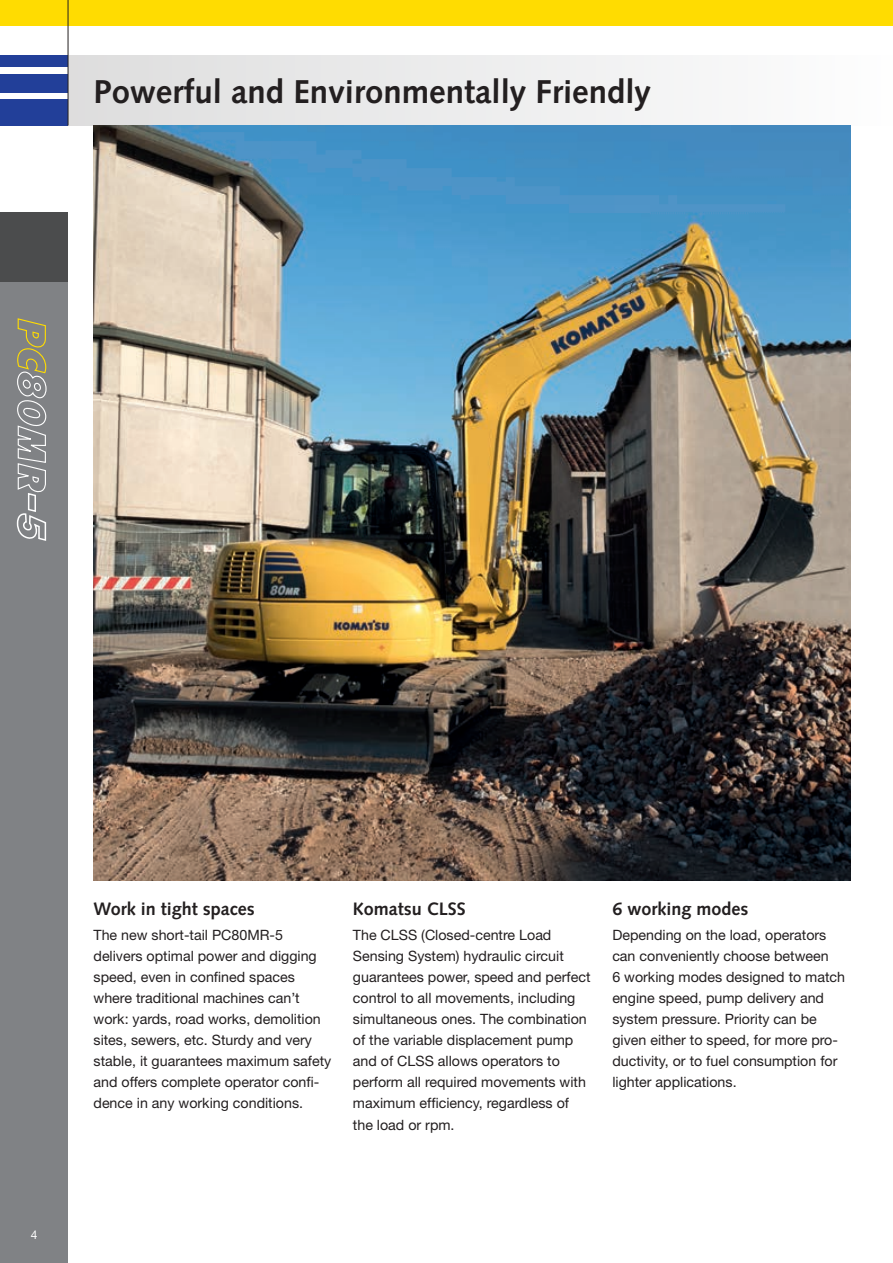
<style>
.page{position:relative;width:893px;height:1263px;background:#fff}
.page>*{position:absolute;margin:0;border:0;box-sizing:border-box;transform-origin:0 0}
.t1{font:700 33px "Syntax LTCE";color:#231f20}
.t2{font:700 18px "Syntax LTCE";color:#231f20}
.t3{font:14.25px/21px "Helvetica Neue LT Pro";color:#231f20}
.t4{font:12px "Helvetica Neue LT Pro";color:#fff}
</style>
<div class="page">
<div style="left:0;top:213px;width:68px;height:1050px;background:#808285"></div>
<div style="left:0;top:99px;width:68px;height:26px;background:#223f99"></div>
<div style="left:0;top:74px;width:68px;height:18px;background:#223f99"></div>
<div style="left:0;top:55px;width:68px;height:12px;background:#223f99"></div>
<div style="left:0;top:0;width:893px;height:26px;background:#ffdc01"></div>
<div style="left:0;top:213px;width:68px;height:69px;background:#4b4c4d"></div>
<div style="left:68px;top:55px;width:825px;height:70px;background:linear-gradient(to right,#ddddde,#fdfdfe)"></div>
<hr style="left:68px;top:0;width:1px;height:125px;background:#231f20">
<img style="left:94px;top:125px;width:756px;height:755px">
<svg style="left:16px;top:318px;width:31px;height:223px"></svg>
<h1 class="t1" style="left:94px;top:73px;width:559px">Powerful and Environmentally Friendly</h1>
<p class="t4" style="left:31px;top:1227px;width:8px">4</p>
<p class="t2" style="left:94px;top:899px;width:163px">Work in tight spaces</p>
<p class="t3" style="left:94px;top:924px;width:239px">The new short-tail PC80MR-5 delivers optimal power and digging speed, even in confined spaces where traditional machines can’t work: yards, road works, demolition sites, sewers, etc. Sturdy and very stable, it guarantees maximum safety and offers complete operator confi&shy;dence in any working conditions.</p>
<p class="t2" style="left:353px;top:899px;width:114px">Komatsu CLSS</p>
<p class="t3" style="left:353px;top:924px;width:239px">The CLSS (Closed-centre Load<br>Sensing System) hydraulic circuit guarantees power, speed and perfect control to all movements, including simultaneous ones. The combination of the variable displacement pump and of CLSS allows operators to perform all required movements with maximum efficiency, regardless of the load or rpm.</p>
<p class="t2" style="left:612px;top:899px;width:138px">6 working modes</p>
<p class="t3" style="left:612px;top:924px;width:234px">Depending on the load, operators can conveniently choose between<br>6 working modes designed to match engine speed, pump delivery and system pressure. Priority can be given either to speed, for more pro&shy;ductivity, or to fuel consumption for lighter applications.</p>
</div>
